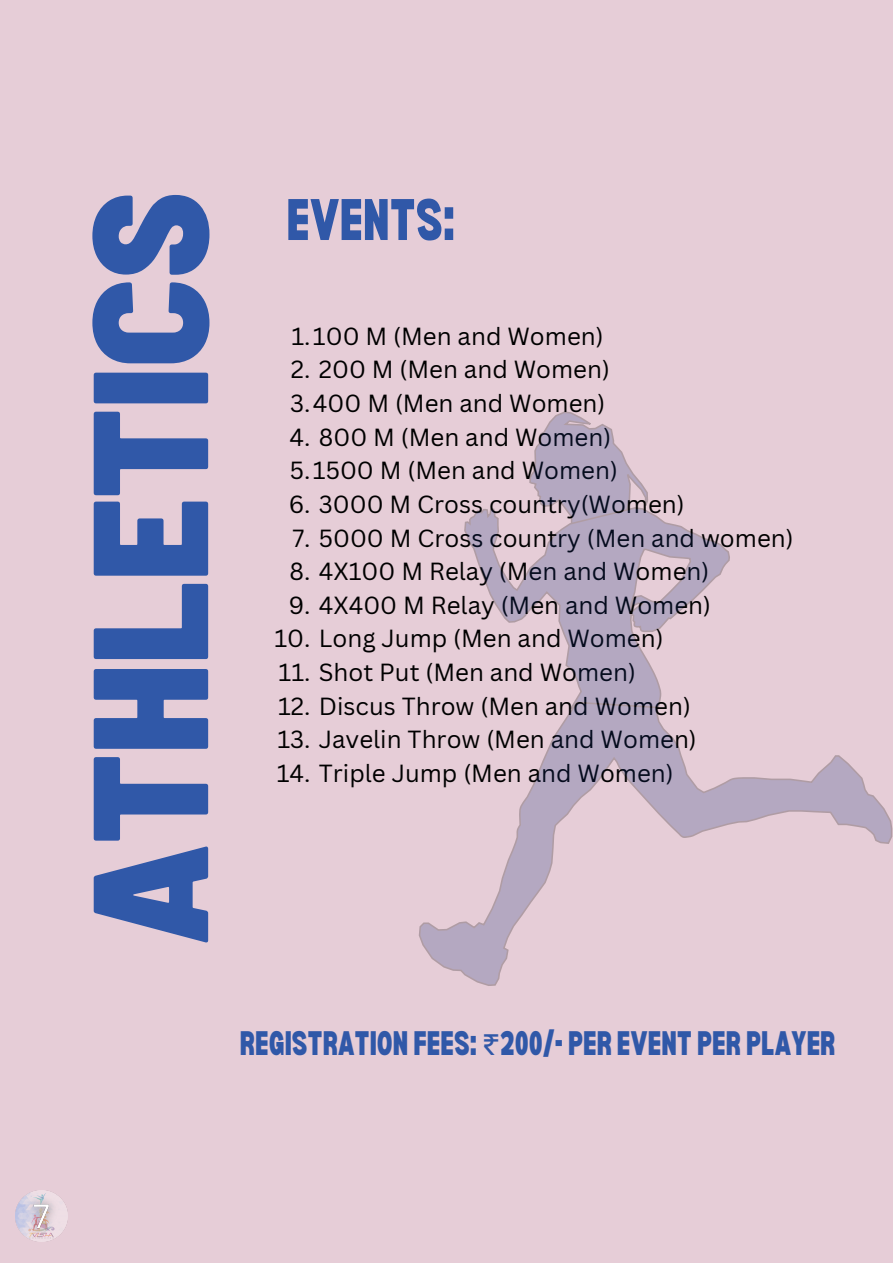
<style>
.page{position:relative;width:893px;height:1264px;background:#fff}
.page>*{position:absolute;margin:0;border:0;box-sizing:border-box;transform-origin:0 0}
.t1{font:900 semi-condensed 163.35px "Barlow";color:#3058a8}
.t2{font:900 condensed 57.3px "Bernoru";color:#3058a8}
.t3{font:900 condensed 33.3px "Bernoru";color:#3058a8}
.t4{font:24.15px/33.6px "Canva Sans";color:#000}
.s1{font-family:"Noto Sans Gurmukhi";font-weight:400;font-stretch:normal}
</style>
<div class="page">
<div style="left:0;top:0;width:892px;height:1262px;background:#e6cdd7"></div>
<svg style="left:529px;top:411px;width:119px;height:95px"></svg>
<svg style="left:464px;top:506px;width:266px;height:194px"></svg>
<svg style="left:419px;top:700px;width:473px;height:286px"></svg>
<img style="left:15px;top:1204px;width:52px;height:24px">
<img style="left:18px;top:1190px;width:47px;height:52px">
<h1 class="t1" style="left:45px;top:945px;width:755px;rotate:-90deg">ATHLETICS</h1>
<h2 class="t2" style="left:286px;top:187px;width:170px">EVENTS:</h2>
<p class="t4" style="left:291px;top:319px;width:314px">1.100 M (Men and Women)</p>
<p class="t4" style="left:290px;top:352px;width:321px">2. 200 M (Men and Women)<br>3.400 M (Men and Women)</p>
<p class="t4" style="left:289px;top:419px;width:330px">4. 800 M (Men and Women)<br>5.1500 M (Men and Women)</p>
<p class="t4" style="left:289px;top:486px;width:397px">6. 3000 M Cross country(Women)</p>
<p class="t4" style="left:292px;top:520px;width:503px">7. 5000 M Cross country (Men and women)</p>
<p class="t4" style="left:289px;top:554px;width:421px">8. 4X100 M Relay (Men and Women)</p>
<p class="t4" style="left:289px;top:587px;width:424px">9. 4X400 M Relay (Men and Women)</p>
<p class="t4" style="left:274px;top:621px;width:390px">10. Long Jump (Men and Women)</p>
<p class="t4" style="left:278px;top:654px;width:359px">11. Shot Put (Men and Women)</p>
<p class="t4" style="left:278px;top:688px;width:414px">12. Discus Throw (Men and Women)</p>
<p class="t4" style="left:277px;top:722px;width:421px">13. Javelin Throw (Men and Women)</p>
<p class="t4" style="left:277px;top:755px;width:398px">14. Triple Jump (Men and Women)</p>
<h3 class="t3" style="left:240px;top:1024px;width:597px">REGISTRATION FEES: <span class="s1">₹</span>200/- PER EVENT PER PLAYER</h3>
</div>
